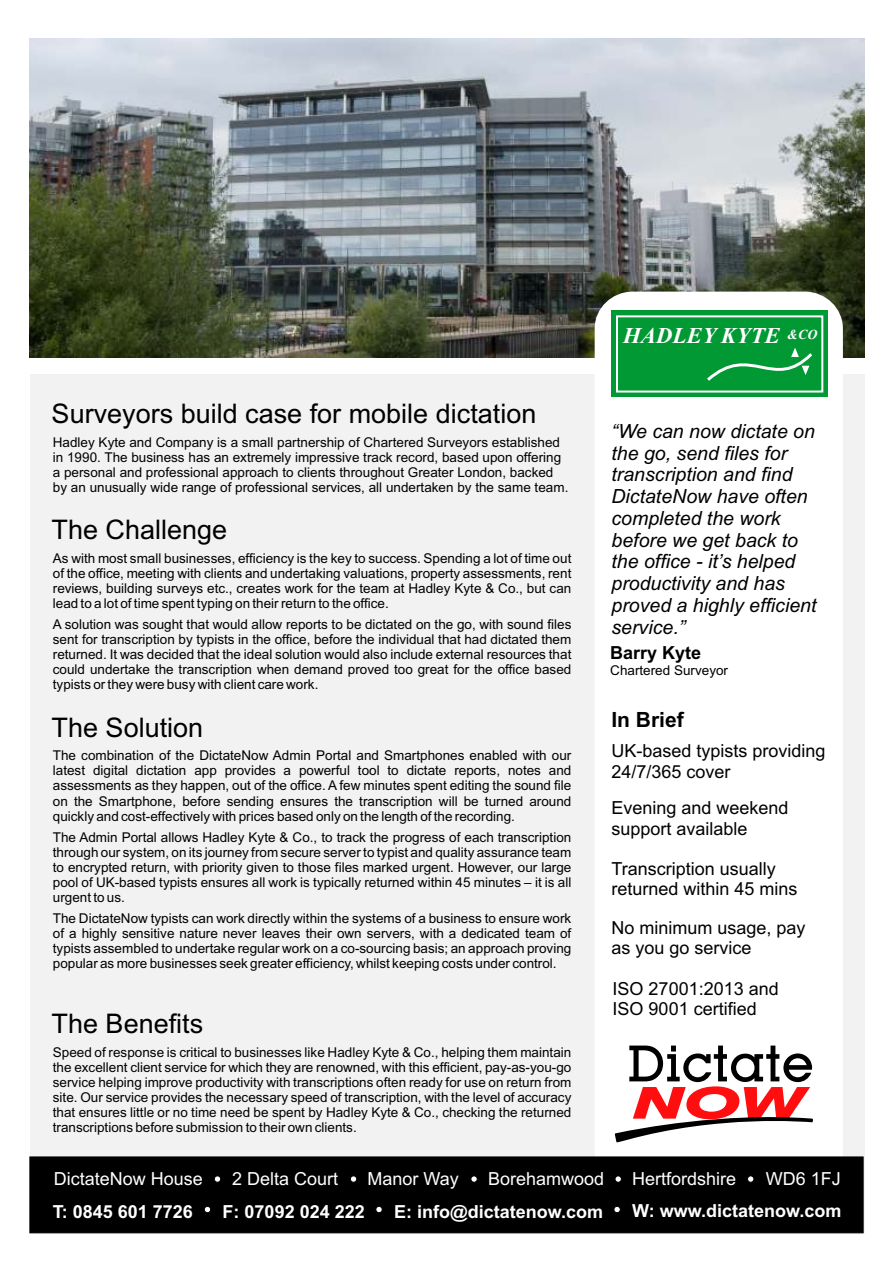
<style>
.page{position:relative;width:893px;height:1263px;background:#fff}
.page>*{position:absolute;margin:0;border:0;box-sizing:border-box;transform-origin:0 0}
.t1{font:27px "Arial";color:#000}
.t2{font:italic 700 22.65px "Times New Roman";letter-spacing:.01em;color:#fff}
.t3{font:700 21px "Arial";color:#000}
.t4{font:italic 19.5px/21.8px "Arial";color:#000}
.t5{font:18px/20.1px "Arial";color:#000}
.t6{font:700 18px "Arial";color:#fff}
.t7{font:18px "Arial";color:#fff}
.t8{font:700 18px "Arial";color:#000}
.t9{font:13.5px/15.1px "Arial";color:#000;text-align:justify}
</style>
<div class="page">
<img style="left:30px;top:38px;width:834px;height:319px">
<div style="left:30px;top:375px;width:834px;height:858px;background:#f2f2f2"></div>
<div style="left:595px;top:292px;width:248px;height:864px;background:#fff"></div>
<div style="left:29px;top:1156px;width:835px;height:78px;background:#000"></div>
<div style="left:214px;top:1175px;width:7px;height:8px;background:#fff;border:1px solid #000;border-radius:50%"></div>
<div style="left:350px;top:1175px;width:7px;height:8px;background:#fff;border:1px solid #000;border-radius:50%"></div>
<div style="left:470px;top:1175px;width:8px;height:8px;background:#fff;border:1px solid #000;border-radius:50%"></div>
<div style="left:615px;top:1175px;width:7px;height:8px;background:#fff;border:1px solid #000;border-radius:50%"></div>
<div style="left:747px;top:1175px;width:7px;height:8px;background:#fff;border:1px solid #000;border-radius:50%"></div>
<div style="left:204px;top:1206px;width:7px;height:7px;background:#fff;border:1px solid #000;border-radius:50%"></div>
<div style="left:375px;top:1206px;width:8px;height:7px;background:#fff;border:1px solid #000;border-radius:50%"></div>
<div style="left:613px;top:1206px;width:8px;height:7px;background:#fff;border:1px solid #000;border-radius:50%"></div>
<svg style="left:615px;top:1045px;width:198px;height:97px"></svg>
<div style="left:612px;top:311px;width:216px;height:86px;background:#093"></div>
<div style="left:616px;top:315px;width:207px;height:77px;border:2px solid #fff"></div>
<svg style="left:704px;top:347px;width:111px;height:45px"></svg>
<h1 class="t1" style="left:52px;top:404px;width:486px">Surveyors build case for mobile dictation</h1>
<p class="t9" style="left:53px;top:436px;width:517px;text-align:left">Hadley Kyte and Company is a small partnership of Chartered Surveyors established in 1990. The business has an extremely impressive track record, based upon offering a personal and professional approach to clients throughout Greater London, backed by an unusually wide range of professional services, all undertaken by the same team.</p>
<h1 class="t1" style="left:52px;top:520px;width:177px">The Challenge</h1>
<p class="t9" style="left:53px;top:552px;width:520px">As with most small businesses, efficiency is the key to success. Spending a lot of time out of the office, meeting with clients and undertaking valuations, property assessments, rent reviews, building surveys etc., creates work for the team at Hadley Kyte &amp; Co., but can lead to a lot of time spent typing on their return to the office.</p>
<p class="t9" style="left:53px;top:618px;width:520px">A solution was sought that would allow reports to be dictated on the go, with sound files sent for transcription by typists in the office, before the individual that had dictated them returned. It was decided that the ideal solution would also include external resources that could undertake the transcription when demand proved too great for the office based typists or they were busy with client care work.</p>
<h1 class="t1" style="left:52px;top:717px;width:153px">The Solution</h1>
<p class="t9" style="left:53px;top:749px;width:520px">The combination of the DictateNow Admin Portal and Smartphones enabled with our latest digital dictation app provides a powerful tool to dictate reports, notes and assessments as they happen, out of the office. A few minutes spent editing the sound file on the Smartphone, before sending ensures the transcription will be turned around quickly and cost-effectively with prices based only on the length of the recording.</p>
<p class="t9" style="left:53px;top:831px;width:520px">The Admin Portal allows Hadley Kyte &amp; Co., to track the progress of each transcription through our system, on its journey from secure server to typist and quality assurance team to encrypted return, with priority given to those files marked urgent. However, our large pool of UK-based typists ensures all work is typically returned within 45 minutes – it is all urgent to us.</p>
<p class="t9" style="left:53px;top:912px;width:520px">The DictateNow typists can work directly within the systems of a business to ensure work of a highly sensitive nature never leaves their own servers, with a dedicated team of typists assembled to undertake regular work on a co-sourcing basis; an approach proving popular as more businesses seek greater efficiency, whilst keeping costs under control.</p>
<h1 class="t1" style="left:52px;top:1013px;width:153px">The Benefits</h1>
<p class="t9" style="left:53px;top:1045px;width:520px">Speed of response is critical to businesses like Hadley Kyte &amp; Co., helping them maintain the excellent client service for which they are renowned, with this efficient, pay-as-you-go service helping improve productivity with transcriptions often ready for use on return from site. Our service provides the necessary speed of transcription, with the level of accuracy that ensures little or no time need be spent by Hadley Kyte &amp; Co., checking the returned transcriptions before submission to their own clients.</p>
<h2 class="t2" style="left:623px;top:328px;width:196px">HADLEY KYTE <sup>&amp;CO</sup></h2>
<h3 class="t4" style="left:612px;top:422px;width:206px">“We can now dictate on the go, send files for transcription and find<br>DictateNow have often completed the work before we get back to the office - it’s helped productivity and has proved a highly efficient service.”</h3>
<h3 class="t8" style="left:610px;top:646px;width:93px">Barry Kyte</h3>
<p class="t9" style="left:610px;top:664px;width:119px">Chartered Surveyor</p>
<h3 class="t3" style="left:611px;top:711px;width:74px">In Brief</h3>
<h3 class="t5" style="left:611px;top:743px;width:216px">UK-based typists providing<br>24/7/365 cover</h3>
<h3 class="t5" style="left:611px;top:800px;width:179px">Evening and weekend support available</h3>
<h3 class="t5" style="left:611px;top:860px;width:188px">Transcription usually returned within 45 mins</h3>
<h3 class="t5" style="left:611px;top:919px;width:196px">No minimum usage, pay as you go service</h3>
<h3 class="t5" style="left:613px;top:980px;width:168px">ISO 27001:2013 and<br>ISO 9001 certified</h3>
<h3 class="t7" style="left:54px;top:1172px;width:151px">DictateNow House</h3>
<h3 class="t7" style="left:232px;top:1172px;width:108px">2 Delta Court</h3>
<h3 class="t7" style="left:367px;top:1172px;width:93px">Manor Way</h3>
<h3 class="t7" style="left:488px;top:1172px;width:118px">Borehamwood</h3>
<h3 class="t7" style="left:632px;top:1172px;width:106px">Hertfordshire</h3>
<h3 class="t7" style="left:766px;top:1172px;width:77px">WD6 1FJ</h3>
<h3 class="t6" style="left:53px;top:1204px;width:142px">T: 0845 601 7726</h3>
<h3 class="t6" style="left:223px;top:1204px;width:144px">F: 07092 024 222</h3>
<h3 class="t6" style="left:394px;top:1204px;width:210px">E: info@dictatenow.com</h3>
<h3 class="t6" style="left:632px;top:1204px;width:211px">W: www.dictatenow.com</h3>
</div>
